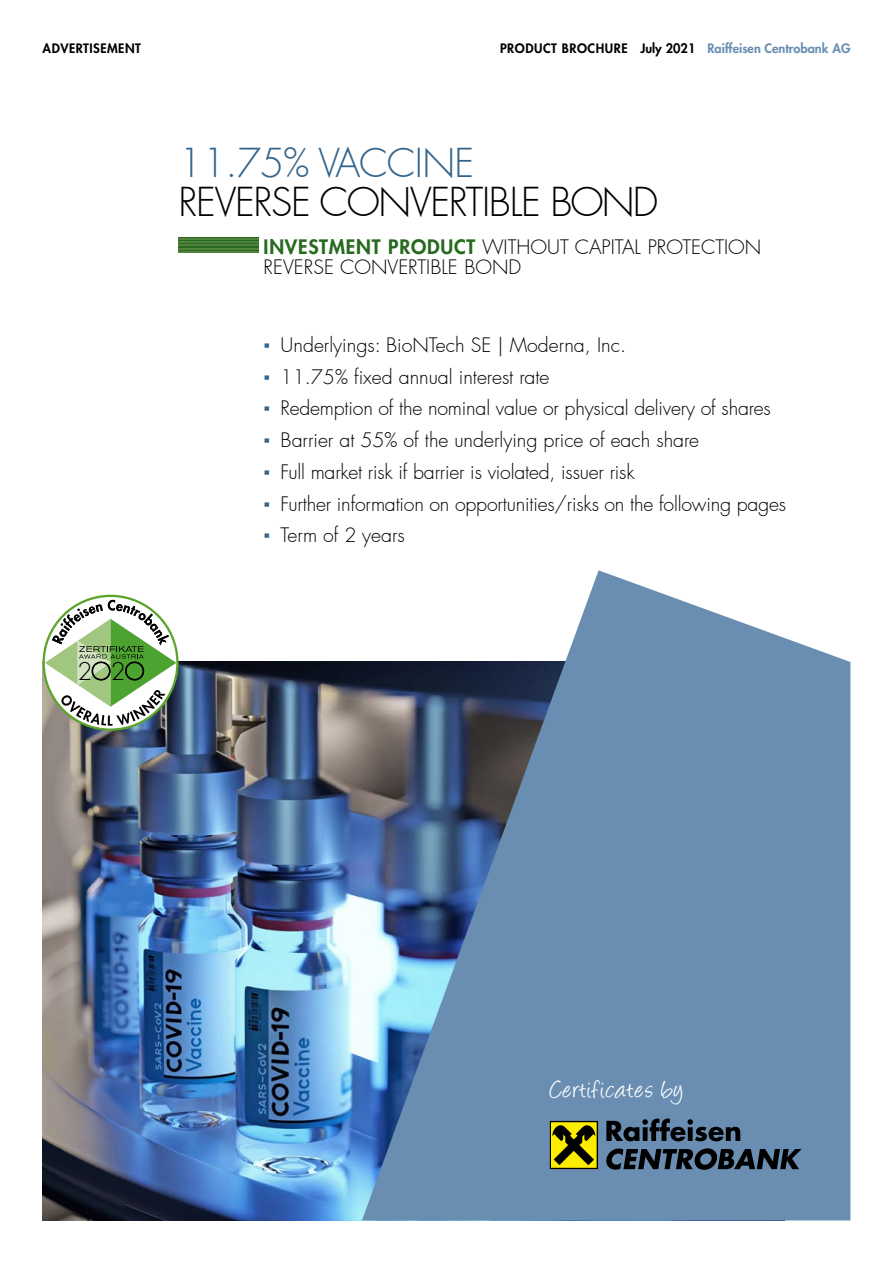
<style>
.page{position:relative;width:893px;height:1263px;background:#fff}
.page>*{position:absolute;margin:0;border:0;box-sizing:border-box;transform-origin:0 0}
.Titel_Blau{font:300 39px/39px "Futura LT Pro";letter-spacing:-.035em;color:#000}
.t1{font:28.5px "Angelina";letter-spacing:.04em;color:#fff}
.t2{font:300 23.7px "Futura LT Pro";color:#000}
.t3{font:300 19.5px "Futura LT Pro";letter-spacing:-.01em;color:#000}
.Kopfzeile{font:800 12.75px "Futura LT Pro";letter-spacing:.01em;color:#000}
.Kopfzeile-2{font:800 12.75px "Futura LT Pro";letter-spacing:.04em;color:#000}
.s1{color:#698eb2}
.s2{color:#33648b}
.s3{font-weight:800;color:#27691e}
.s4{font-family:"Trebuchet MS";font-weight:400;color:#33648b}
</style>
<div class="page">
<img style="left:43px;top:661px;width:319px;height:559px">
<svg style="left:362px;top:570px;width:488px;height:650px;background:#7492b2"></svg>
<div style="left:179px;top:238px;width:80px;height:15px;background:#27691e"></div>
<hr style="left:179px;top:238px;width:80px;height:2px;background:#53823d">
<hr style="left:179px;top:241px;width:80px;height:2px;background:#53823d">
<hr style="left:179px;top:251px;width:80px;height:2px;background:#53823d">
<hr style="left:179px;top:244px;width:80px;height:2px;background:#53823d">
<hr style="left:179px;top:248px;width:80px;height:2px;background:#53823d">
<div style="left:550px;top:1121px;width:48px;height:48px;background:#000"></div>
<div style="left:551px;top:1122px;width:46px;height:46px;background:#ffed00"></div>
<svg style="left:552px;top:1125px;width:43px;height:40px"></svg>
<svg style="left:606px;top:1118px;width:134px;height:23px;background:#384c60"></svg>
<svg style="left:606px;top:1148px;width:195px;height:22px;background:#304152"></svg>
<svg style="left:45px;top:600px;width:131px;height:126px"></svg>
<p class="Kopfzeile-2" style="left:43px;top:39px;width:100px">ADVERTISEMENT</p>
<p class="Kopfzeile" style="left:500px;top:39px;width:352px">PRODUCT BROCHURE July 2021 <span class="s1">Raiffeisen Centrobank AG</span></p>
<p class="Titel_Blau" style="left:179px;top:143px;width:481px"><span class="s2">11.75% VACCINE<br></span>REVERSE CONVERTIBLE BOND</p>
<p class="t3" style="left:264px;top:234px;width:499px"><span class="s3">INVESTMENT PRODUCT</span> WITHOUT CAPITAL PROTECTION</p>
<p class="t3" style="left:264px;top:255px;width:259px">REVERSE CONVERTIBLE BOND</p>
<p class="t3" style="left:264px;top:332px;width:364px"><span class="s4">▪</span> Underlyings: BioNTech SE | Moderna, Inc.</p>
<p class="t3" style="left:264px;top:364px;width:287px"><span class="s4">▪</span> 11.75% fixed annual interest rate</p>
<p class="t3" style="left:264px;top:395px;width:509px"><span class="s4">▪</span> Redemption of the nominal value or physical delivery of shares</p>
<p class="t3" style="left:264px;top:427px;width:437px"><span class="s4">▪</span> Barrier at 55% of the underlying price of each share</p>
<p class="t3" style="left:264px;top:459px;width:373px"><span class="s4">▪</span> Full market risk if barrier is violated, issuer risk</p>
<p class="t3" style="left:264px;top:491px;width:524px"><span class="s4">▪</span> Further information on opportunities/risks on the following pages</p>
<p class="t3" style="left:264px;top:522px;width:143px"><span class="s4">▪</span> Term of 2 years</p>
<p class="t2" style="left:77px;top:656px;width:50px">2 2</p>
<p class="t1" style="left:550px;top:1077px;width:134px">Certificates by</p>
</div>
